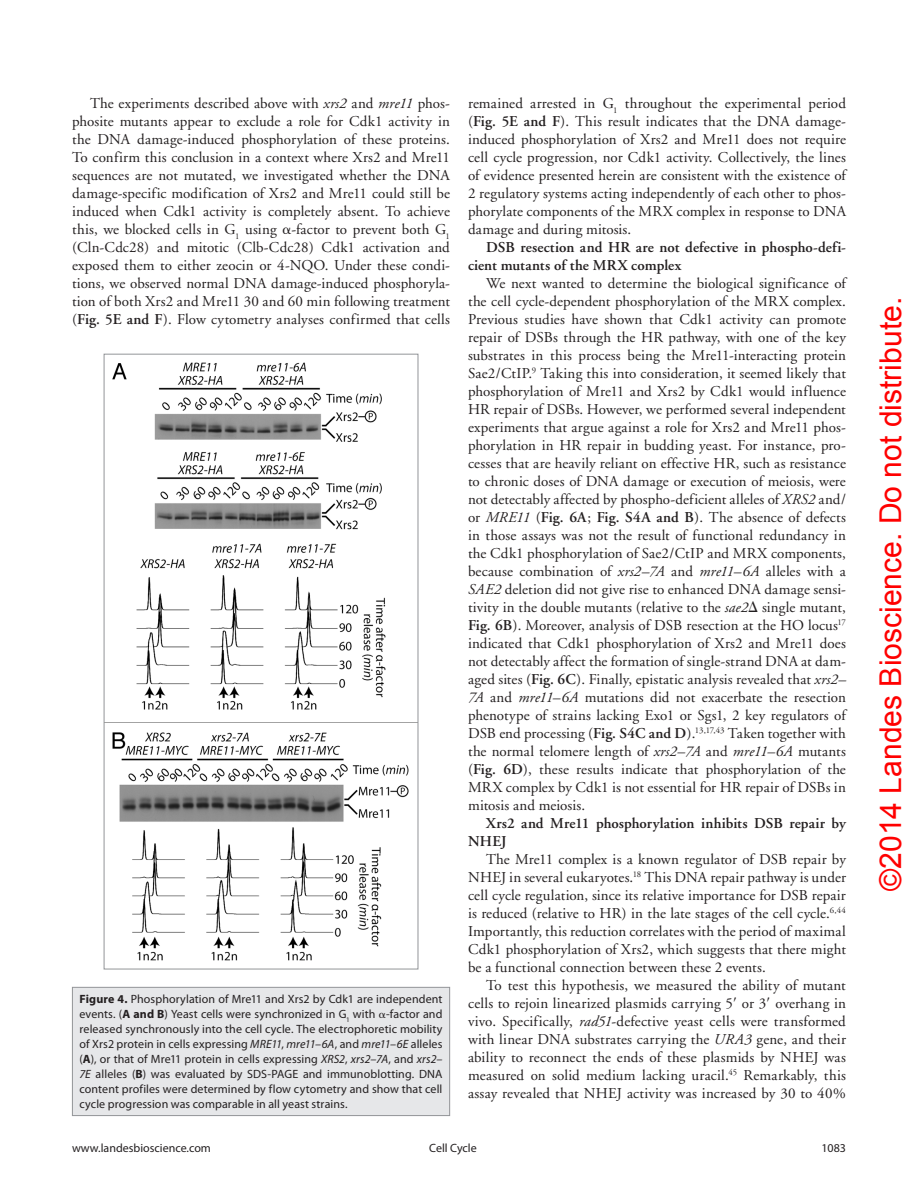
<style>
.page{position:relative;width:918px;height:1188px;background:#fff}
.page>*{position:absolute;margin:0;border:0;box-sizing:border-box;transform-origin:0 0}
.t1{font:30.15px "Arial";color:#f00}
.t2{font:15px/18px "Adobe Garamond";letter-spacing:.01em;color:#231f20;text-align:justify}
.t3{font:600 15px/18px "Adobe Garamond";letter-spacing:.005em;color:#231f20}
.t4{font:12px/15px "Myriad Pro";letter-spacing:.005em;color:#231f20;text-align:justify}
.s1{font-style:italic}
.s2{font-family:"Universal Std Greekw Math Pi"}
.s3{font-weight:600}
.s4{font-weight:700}
</style>
<div class="page">
<div style="left:72px;top:987px;width:378px;height:129px;background:#e6e7e9"></div>
<div style="left:72px;top:987px;width:378px;height:129px;border:1px solid #939598"></div>
<img style="left:106px;top:362px;width:310px;height:599px">
<p class="t2" style="left:72px;top:95px;width:380px;text-indent:18px">The experiments described above with <span class="s1">xrs2</span> and <span class="s1">mre11</span> phos&shy;phosite mutants appear to exclude a role for Cdk1 activity in the DNA damage-induced phosphorylation of these proteins.<br>To confirm this conclusion in a context where Xrs2 and Mre11 sequences are not mutated, we investigated whether the DNA damage-specific modification of Xrs2 and Mre11 could still be induced when Cdk1 activity is completely absent. To achieve this, we blocked cells in G<sub>1</sub> using <span class="s2">α</span>-factor to prevent both G<sub>1 </sub>(Cln-Cdc28) and mitotic (Clb-Cdc28) Cdk1 activation and exposed them to either zeocin or 4-NQO. Under these condi&shy;tions, we observed normal DNA damage-induced phosphoryla&shy;tion of both Xrs2 and Mre11 30 and 60 min following treatment (<span class="s3">Fig. 5E and F</span>). Flow cytometry analyses confirmed that cells</p>
<p class="t2" style="left:468px;top:95px;width:380px">remained arrested in G<sub>1</sub> throughout the experimental period (<span class="s3">Fig. 5E and F</span>). This result indicates that the DNA damage&shy;induced phosphorylation of Xrs2 and Mre11 does not require cell cycle progression, nor Cdk1 activity. Collectively, the lines of evidence presented herein are consistent with the existence of 2 regulatory systems acting independently of each other to phos&shy;phorylate components of the MRX complex in response to DNA damage and during mitosis.</p>
<p class="t3" style="left:468px;top:239px;width:379px;text-indent:18px">DSB resection and HR are not defective in phospho-defi&shy;cient mutants of the MRX complex</p>
<p class="t2" style="left:468px;top:275px;width:380px;text-indent:18px">We next wanted to determine the biological significance of the cell cycle-dependent phosphorylation of the MRX complex.<br>Previous studies have shown that Cdk1 activity can promote repair of DSBs through the HR pathway, with one of the key substrates in this process being the Mre11-interacting protein Sae2/CtIP.<sup>9</sup> Taking this into consideration, it seemed likely that phosphorylation of Mre11 and Xrs2 by Cdk1 would influence HR repair of DSBs. However, we performed several independent experiments that argue against a role for Xrs2 and Mre11 phos&shy;phorylation in HR repair in budding yeast. For instance, pro&shy;cesses that are heavily reliant on effective HR, such as resistance to chronic doses of DNA damage or execution of meiosis, were not detectably affected by phospho-deficient alleles of <span class="s1">XRS2</span> and/ or <span class="s1">MRE11</span> (<span class="s3">Fig. 6A</span>; <span class="s3">Fig. S4A and B</span>). The absence of defects in those assays was not the result of functional redundancy in the Cdk1 phosphorylation of Sae2/CtIP and MRX components, because combination of <span class="s1">xrs2–7A</span> and <span class="s1">mre11–6A</span> alleles with a <span class="s1">SAE2</span> deletion did not give rise to enhanced DNA damage sensi&shy;tivity in the double mutants (relative to the <span class="s1">sae2</span><span class="s2">Δ</span> single mutant, <span class="s3">Fig. 6B</span>). Moreover, analysis of DSB resection at the HO locus<sup>17 </sup>indicated that Cdk1 phosphorylation of Xrs2 and Mre11 does not detectably affect the formation of single-strand DNA at dam&shy;aged sites (<span class="s3">Fig. 6C</span>). Finally, epistatic analysis revealed that <span class="s1">xrs2– 7A</span> and <span class="s1">mre11–6A</span> mutations did not exacerbate the resection phenotype of strains lacking Exo1 or Sgs1, 2 key regulators of DSB end processing (<span class="s3">Fig. S4C and D</span>).<sup>13,17,43</sup> Taken together with the normal telomere length of <span class="s1">xrs2–7A</span> and <span class="s1">mre11–6A</span> mutants (<span class="s3">Fig. 6D</span>), these results indicate that phosphorylation of the MRX complex by Cdk1 is not essential for HR repair of DSBs in mitosis and meiosis.</p>
<p class="t3" style="left:468px;top:815px;width:379px;text-indent:18px">Xrs2 and Mre11 phosphorylation inhibits DSB repair by<br>NHEJ</p>
<p class="t2" style="left:468px;top:851px;width:379px;text-indent:18px">The Mre11 complex is a known regulator of DSB repair by NHEJ in several eukaryotes.<sup>18</sup> This DNA repair pathway is under cell cycle regulation, since its relative importance for DSB repair is reduced (relative to HR) in the late stages of the cell cycle.<sup>6,44<br></sup>Importantly, this reduction correlates with the period of maximal Cdk1 phosphorylation of Xrs2, which suggests that there might be a functional connection between these 2 events.</p>
<p class="t2" style="left:468px;top:977px;width:379px;text-indent:18px">To test this hypothesis, we measured the ability of mutant cells to rejoin linearized plasmids carrying 5<span class="s2">′</span> or 3<span class="s2">′</span> overhang in vivo. Specifically, <span class="s1">rad51</span>-defective yeast cells were transformed with linear DNA substrates carrying the <span class="s1">URA3</span> gene, and their ability to reconnect the ends of these plasmids by NHEJ was measured on solid medium lacking uracil.<sup>45</sup> Remarkably, this assay revealed that NHEJ activity was increased by 30 to 40%</p>
<p class="t4" style="left:80px;top:992px;width:365px"><span class="s4">Figure 4.</span> Phosphorylation of Mre11 and Xrs2 by Cdk1 are independent events. (<span class="s4">A and B</span>) Yeast cells were synchronized in G<sub>1</sub> with <span class="s2">α</span>-factor and released synchronously into the cell cycle. The electrophoretic mobility of Xrs2 protein in cells expressing <span class="s1">MRE11</span>, <span class="s1">mre11–6A</span>, and <span class="s1">mre11–6E</span> alleles (<span class="s4">A</span>), or that of Mre11 protein in cells expressing <span class="s1">XRS2</span>, <span class="s1">xrs2–7A</span>, and <span class="s1">xrs2– 7E</span> alleles (<span class="s4">B</span>) was evaluated by SDS-PAGE and immunoblotting. DNA content profiles were determined by flow cytometry and show that cell cycle progression was comparable in all yeast strains.</p>
<p class="t4" style="left:72px;top:1140px;width:140px">www.landesbioscience.com</p>
<p class="t4" style="left:429px;top:1140px;width:49px">Cell Cycle</p>
<p class="t4" style="left:821px;top:1140px;width:26px">1083</p>
<h1 class="t1" style="left:871px;top:891px;width:595px;rotate:-90deg">©2014 Landes Bioscience. Do not distribute.</h1>
</div>
